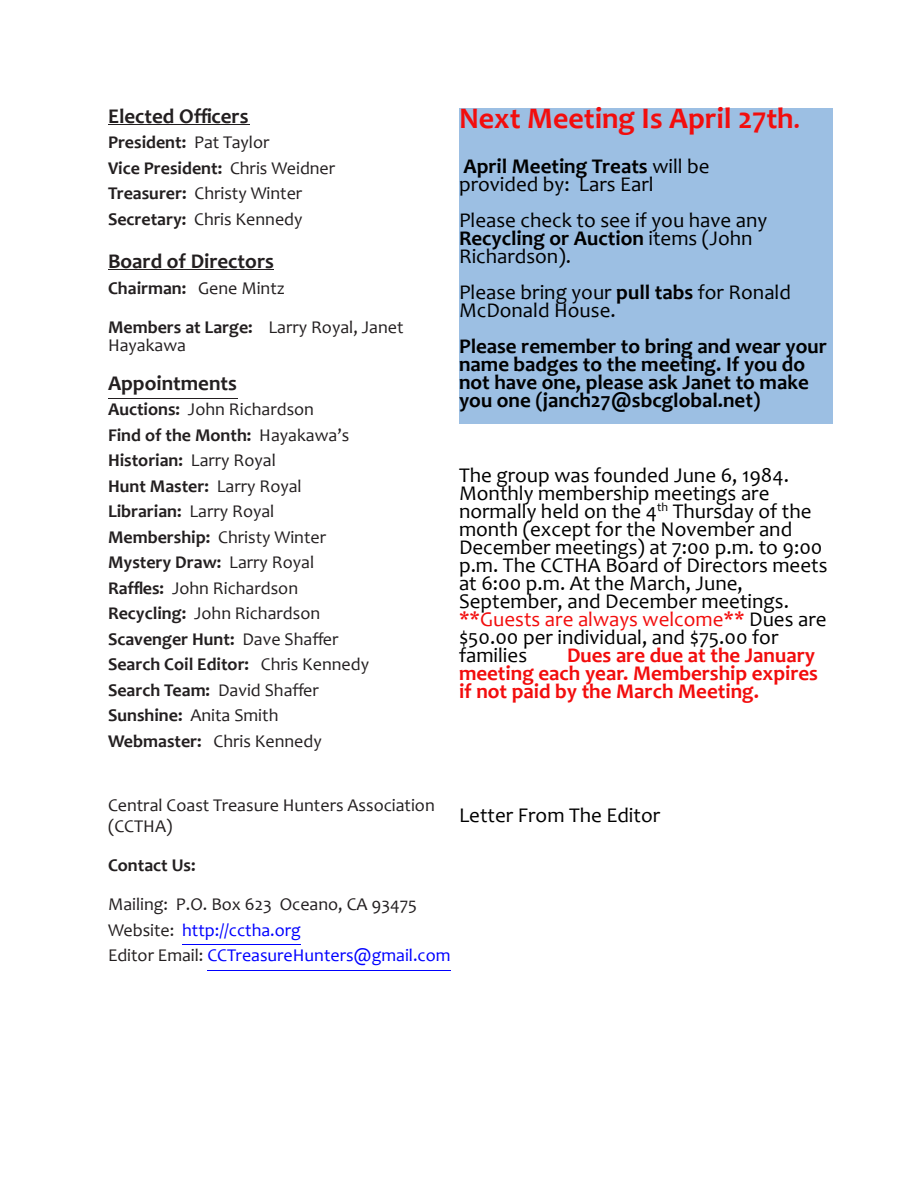
<style>
.page{position:relative;width:918px;height:1188px;background:#fff}
.page>*{position:absolute;margin:0;border:0;box-sizing:border-box;transform-origin:0 0}
.t1{font:700 30px "Candara";color:#f20d0d}
.t2{font:21px/18px "Candara";color:#000}
.t3{font:700 21px/18px "Candara";color:#000}
.t4{font:700 21px/18px "Candara";color:#f20d0d}
.t5{font:700 21px "Candara";color:#231f20}
.t6{font:18px/25.5px "Candara";color:#231f20}
.t7{font:700 18px "Candara";color:#231f20}
.s1{font-weight:700}
.s2{font-size:24px}
.s3{color:#f20d0d}
.s4{color:#00f}
</style>
<div class="page">
<hr style="left:108px;top:124px;width:141px;height:1px;background:#231f20">
<hr style="left:108px;top:270px;width:166px;height:1px;background:#231f20">
<hr style="left:108px;top:399px;width:129px;height:1px;background:#231f20">
<hr style="left:182px;top:945px;width:119px;height:1px;background:#00f">
<hr style="left:207px;top:970px;width:244px;height:1px;background:#00f">
<div style="left:459px;top:108px;width:374px;height:315px;background:#9cbfe3"></div>
<p class="t5" style="left:108px;top:107px;width:142px">Elected Officers</p>
<p class="t6" style="left:108px;top:131px;width:229px"><span class="s1">President:</span> Pat Taylor<br><span class="s1">Vice President:</span> Chris Weidner<br><span class="s1">Treasurer:</span> Christy Winter<br><span class="s1">Secretary:</span> Chris Kennedy</p>
<p class="t5" style="left:108px;top:253px;width:167px">Board of Directors</p>
<p class="t6" style="left:108px;top:270px;width:297px;line-height:39px"><span class="s1">Chairman:</span> Gene Mintz<br><span class="s1">Members at Large:</span> Larry Royal, Janet</p>
<p class="t6" style="left:108px;top:334px;width:80px">Hayakawa</p>
<p class="t5" style="left:108px;top:374px;width:131px">Appointments</p>
<p class="t6" style="left:108px;top:398px;width:263px"><span class="s1">Auctions:</span> John Richardson<br><span class="s1">Find of the Month:</span> Hayakawa’s<br><span class="s1">Historian:</span> Larry Royal<br><span class="s1">Hunt Master:</span> Larry Royal<br><span class="s1">Librarian:</span> Larry Royal<br><span class="s1">Membership:</span> Christy Winter<br><span class="s1">Mystery Draw:</span> Larry Royal<br><span class="s1">Raffles:</span> John Richardson<br><span class="s1">Recycling:</span> John Richardson<br><span class="s1">Scavenger Hunt:</span> Dave Shaffer<br><span class="s1">Search Coil Editor:</span> Chris Kennedy<br><span class="s1">Search Team:</span> David Shaffer<br><span class="s1">Sunshine:</span> Anita Smith<br><span class="s1">Webmaster:</span> Chris Kennedy</p>
<h1 class="t1" style="left:459px;top:106px;width:342px">Next Meeting Is April 27th<span class="s2">.</span></h1>
<p class="t2" style="left:459px;top:159px;width:252px"><span class="s1">April Meeting Treats</span> will be provided by: Lars Earl</p>
<p class="t2" style="left:459px;top:213px;width:310px">Please check to see if you have any<br><span class="s1">Recycling or Auction</span> items (John<br>Richardson).</p>
<p class="t2" style="left:459px;top:285px;width:334px">Please bring your <span class="s1">pull tabs</span> for Ronald<br>McDonald House.</p>
<p class="t3" style="left:459px;top:339px;width:370px">Please remember to bring and wear your name badges to the meeting. If you do not have one, please ask Janet to make you one (janch27@sbcglobal.net)</p>
<p class="t2" style="left:459px;top:469px;width:370px">The group was founded June 6, 1984.<br>Monthly membership meetings are normally held on the 4<sup>th</sup> Thursday of the month (except for the November and December meetings) at 7:00 p.m. to 9:00 p.m. The CCTHA Board of Directors meets at 6:00 p.m. At the March, June, September, and December meetings. <span class="s3">**Guests are always welcome**</span> Dues are $50.00 per individual, and $75.00 for families</p>
<p class="t4" style="left:459px;top:649px;width:361px;text-indent:108px">Dues are due at the January meeting each year. Membership expires if not paid by the March Meeting.</p>
<p class="t6" style="left:108px;top:797px;width:328px;line-height:21px">Central Coast Treasure Hunters Association (CCTHA)</p>
<p class="t7" style="left:108px;top:858px;width:89px">Contact Us:</p>
<p class="t6" style="left:108px;top:893px;width:344px">Mailing: P.O. Box 623 Oceano, CA 93475<br>Website: <span class="s4">http://cctha.org<br></span>Editor Email: <span class="s4">CCTreasureHunters@gmail.com</span></p>
<p class="t2" style="left:459px;top:808px;width:203px">Letter From The Editor</p>
</div>
